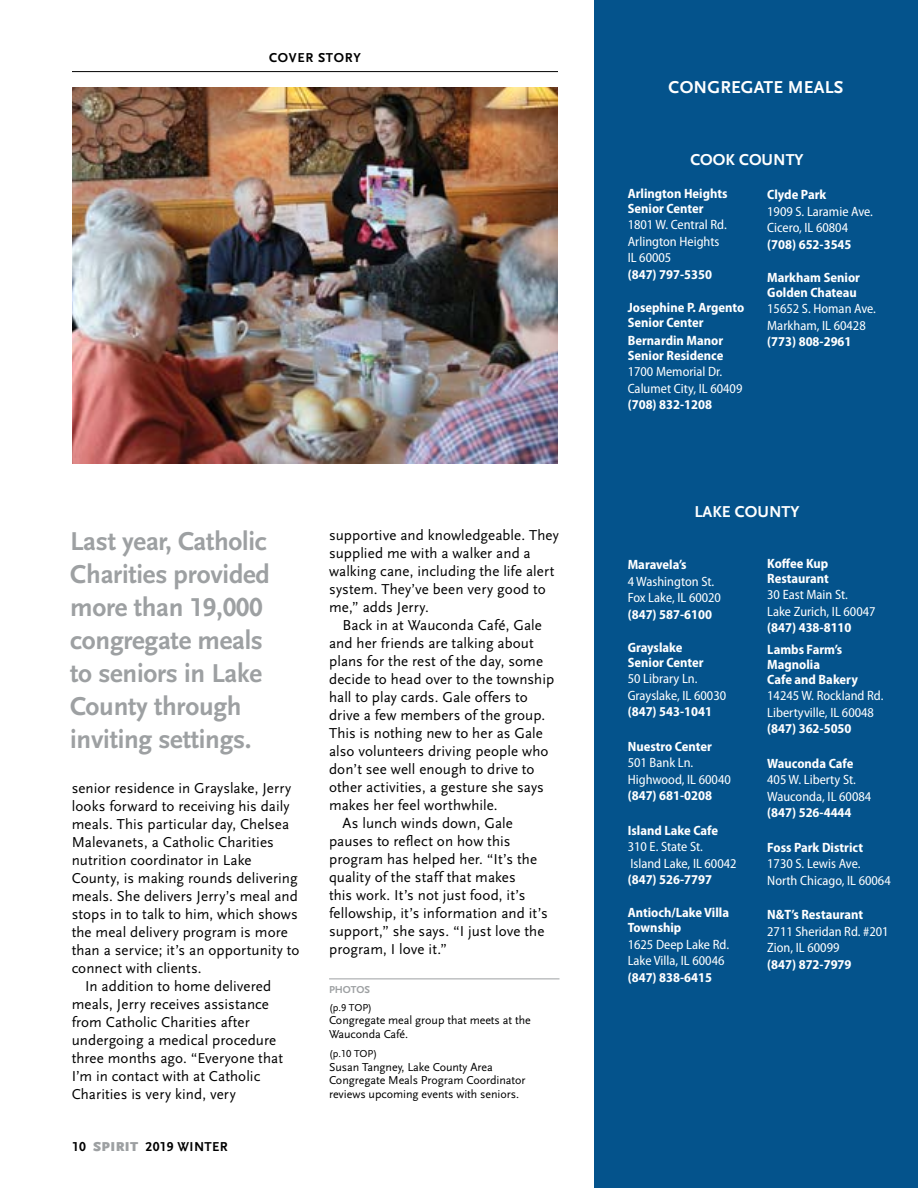
<style>
.page{position:relative;width:918px;height:1188px;background:#fff}
.page>*{position:absolute;margin:0;border:0;box-sizing:border-box;transform-origin:0 0}
.t1{font:700 27px/33px "Scala Sans LF";letter-spacing:-.01em;color:#9da0a2}
.t2{font:700 18px "Scala Sans LF";letter-spacing:.01em;color:#fff}
.t3{font:700 16.5px "Scala Sans LF";color:#fff}
.t4{font:15px/18px "Scala Sans LF";letter-spacing:.005em;color:#000}
.t5{font:700 semi-condensed 13.5px/15px "Myriad Pro";color:#fff}
.t6{font:semi-condensed 13.5px/16.5px "Myriad Pro";color:#fff}
.t7{font:700 13.5px "Scala Sans LF";letter-spacing:.025em;color:#000}
.t8{font:700 13.5px "Scala Sans LF";letter-spacing:.05em;color:#000}
.t9{font:12px/13.5px "Scala Sans LF";letter-spacing:-.005em;color:#000}
.t10{font:10.5px "Scala Sans LF";letter-spacing:-.005em;color:#000}
.t11{font:700 10.5px "Scala Sans LF";letter-spacing:-.005em;color:#9da0a2}
.s1{font-family:"Scala Sans";font-weight:900;color:#9da0a2}
</style>
<div class="page">
<hr style="left:72px;top:71px;width:486px;height:1px;background:#000">
<hr style="left:329px;top:979px;width:231px;height:1px;background:#9da0a2">
<img style="left:72px;top:88px;width:486px;height:376px">
<div style="left:594px;top:0;width:324px;height:1188px;background:#04538c"></div>
<p class="t8" style="left:269px;top:51px;width:93px">COVER STORY</p>
<h1 class="t1" style="left:70px;top:525px;width:201px">Last year, Catholic<br>Charities provided more than 19,000 congregate meals to seniors in Lake<br>County through inviting settings.</h1>
<p class="t4" style="left:72px;top:779px;width:221px">senior residence in Grayslake, Jerry</p>
<p class="t4" style="left:72px;top:797px;width:219px">looks forward to receiving his daily</p>
<p class="t4" style="left:72px;top:815px;width:219px">meals. This particular day, Chelsea</p>
<p class="t4" style="left:72px;top:833px;width:204px">Malevanets, a Catholic Charities</p>
<p class="t4" style="left:72px;top:851px;width:181px">nutrition coordinator in Lake</p>
<p class="t4" style="left:72px;top:869px;width:228px">County, is making rounds delivering</p>
<p class="t4" style="left:72px;top:887px;width:228px">meals. She delivers Jerry’s meal and</p>
<p class="t4" style="left:72px;top:905px;width:228px">stops in to talk to him, which shows</p>
<p class="t4" style="left:72px;top:923px;width:218px">the meal delivery program is more</p>
<p class="t4" style="left:72px;top:941px;width:229px">than a service; it’s an opportunity to</p>
<p class="t4" style="left:72px;top:959px;width:131px">connect with clients.</p>
<p class="t4" style="left:85px;top:977px;width:188px">In addition to home delivered</p>
<p class="t4" style="left:72px;top:995px;width:199px">meals, Jerry receives assistance</p>
<p class="t4" style="left:72px;top:1013px;width:180px">from Catholic Charities after</p>
<p class="t4" style="left:72px;top:1031px;width:206px">undergoing a medical procedure</p>
<p class="t4" style="left:72px;top:1049px;width:213px">three months ago. “Everyone that</p>
<p class="t4" style="left:72px;top:1067px;width:190px">I’m in contact with at Catholic</p>
<p class="t4" style="left:72px;top:1085px;width:166px">Charities is very kind, very</p>
<p class="t7" style="left:72px;top:1139px;width:157px">10 <span class="s1">SPIRIT</span> 2019 WINTER</p>
<p class="t4" style="left:329px;top:526px;width:231px">supportive and knowledgeable. They supplied me with a walker and a walking cane, including the life alert system. They’ve been very good to me,” adds Jerry.</p>
<p class="t4" style="left:343px;top:616px;width:201px">Back in at Wauconda Café, Gale</p>
<p class="t4" style="left:329px;top:634px;width:206px">and her friends are talking about</p>
<p class="t4" style="left:329px;top:652px;width:215px">plans for the rest of the day, some</p>
<p class="t4" style="left:329px;top:670px;width:227px">decide to head over to the township</p>
<p class="t4" style="left:329px;top:688px;width:200px">hall to play cards. Gale offers to</p>
<p class="t4" style="left:329px;top:706px;width:218px">drive a few members of the group.</p>
<p class="t4" style="left:329px;top:724px;width:215px">This is nothing new to her as Gale</p>
<p class="t4" style="left:329px;top:742px;width:221px">also volunteers driving people who</p>
<p class="t4" style="left:329px;top:760px;width:207px">don’t see well enough to drive to</p>
<p class="t4" style="left:329px;top:778px;width:216px">other activities, a gesture she says</p>
<p class="t4" style="left:329px;top:796px;width:170px">makes her feel worthwhile.</p>
<p class="t4" style="left:343px;top:814px;width:172px">As lunch winds down, Gale</p>
<p class="t4" style="left:329px;top:832px;width:183px">pauses to reflect on how this</p>
<p class="t4" style="left:329px;top:850px;width:210px">program has helped her. “It’s the</p>
<p class="t4" style="left:329px;top:868px;width:188px">quality of the staff that makes</p>
<p class="t4" style="left:329px;top:886px;width:198px">this work. It’s not just food, it’s</p>
<p class="t4" style="left:329px;top:904px;width:220px">fellowship, it’s information and it’s</p>
<p class="t4" style="left:329px;top:922px;width:217px">support,” she says. “I just love the</p>
<p class="t4" style="left:329px;top:940px;width:119px">program, I love it.”</p>
<p class="t11" style="left:329px;top:984px;width:42px">PHOTOS</p>
<p class="t10" style="left:329px;top:1002px;width:44px">(p.9 TOP)</p>
<p class="t9" style="left:329px;top:1014px;width:203px">Congregate meal group that meets at the<br>Wauconda Café.</p>
<p class="t10" style="left:329px;top:1048px;width:50px">(p.10 TOP)</p>
<p class="t9" style="left:329px;top:1060px;width:198px">Susan Tangney, Lake County Area<br>Congregate Meals Program Coordinator reviews upcoming events with seniors.</p>
<p class="t2" style="left:669px;top:77px;width:176px">CONGREGATE MEALS</p>
<p class="t3" style="left:690px;top:151px;width:115px">COOK COUNTY</p>
<p class="t5" style="left:628px;top:186px;width:101px">Arlington Heights<br>Senior Center</p>
<p class="t6" style="left:628px;top:217px;width:101px">1801 W. Central Rd.<br>Arlington Heights<br>IL 60005</p>
<p class="t5" style="left:628px;top:267px;width:86px">(847) 797-5350</p>
<p class="t5" style="left:628px;top:300px;width:118px">Josephine P. Argento<br>Senior Center</p>
<p class="t5" style="left:628px;top:333px;width:97px">Bernardin Manor<br>Senior Residence</p>
<p class="t6" style="left:628px;top:364px;width:116px">1700 Memorial Dr.<br>Calumet City, IL 60409</p>
<p class="t5" style="left:628px;top:397px;width:86px">(708) 832-1208</p>
<p class="t5" style="left:767px;top:187px;width:61px">Clyde Park</p>
<p class="t6" style="left:767px;top:203px;width:107px">1909 S. Laramie Ave.<br>Cicero, IL 60804</p>
<p class="t5" style="left:767px;top:237px;width:86px">(708) 652-3545</p>
<p class="t5" style="left:767px;top:270px;width:94px">Markham Senior<br>Golden Chateau</p>
<p class="t6" style="left:767px;top:301px;width:110px">15652 S. Homan Ave.<br>Markham, IL 60428</p>
<p class="t5" style="left:767px;top:334px;width:86px">(773) 808-2961</p>
<p class="t3" style="left:694px;top:502px;width:107px">LAKE COUNTY</p>
<p class="t5" style="left:628px;top:557px;width:60px">Maravela’s</p>
<p class="t6" style="left:628px;top:573px;width:95px">4 Washington St.<br>Fox Lake, IL 60020</p>
<p class="t5" style="left:628px;top:607px;width:86px">(847) 587-6100</p>
<p class="t5" style="left:628px;top:640px;width:78px">Grayslake<br>Senior Center</p>
<p class="t6" style="left:628px;top:671px;width:100px">50 Library Ln.<br>Grayslake, IL 60030</p>
<p class="t5" style="left:628px;top:704px;width:86px">(847) 543-1041</p>
<p class="t5" style="left:628px;top:739px;width:86px">Nuestro Center</p>
<p class="t6" style="left:628px;top:755px;width:105px">501 Bank Ln.<br>Highwood, IL 60040</p>
<p class="t5" style="left:628px;top:788px;width:86px">(847) 681-0208</p>
<p class="t5" style="left:628px;top:823px;width:92px">Island Lake Cafe</p>
<p class="t6" style="left:628px;top:839px;width:110px">310 E. State St.<br>Island Lake, IL 60042</p>
<p class="t5" style="left:628px;top:872px;width:86px">(847) 526-7797</p>
<p class="t5" style="left:628px;top:905px;width:103px">Antioch/Lake Villa<br>Township</p>
<p class="t6" style="left:628px;top:936px;width:103px">1625 Deep Lake Rd.<br>Lake Villa, IL 60046</p>
<p class="t5" style="left:628px;top:970px;width:86px">(847) 838-6415</p>
<p class="t5" style="left:767px;top:556px;width:63px">Koffee Kup<br>Restaurant</p>
<p class="t6" style="left:767px;top:587px;width:110px">30 East Main St.<br>Lake Zurich, IL 60047</p>
<p class="t5" style="left:767px;top:617px;width:86px;line-height:21.8px">(847) 438-8110<br>Lambs Farm’s</p>
<p class="t5" style="left:767px;top:657px;width:92px">Magnolia<br>Cafe and Bakery</p>
<p class="t6" style="left:767px;top:688px;width:118px">14245 W. Rockland Rd.<br>Libertyville, IL 60048</p>
<p class="t5" style="left:767px;top:722px;width:86px">(847) 362-5050</p>
<p class="t5" style="left:767px;top:756px;width:88px">Wauconda Cafe</p>
<p class="t6" style="left:767px;top:772px;width:106px">405 W. Liberty St.<br>Wauconda, IL 60084</p>
<p class="t5" style="left:767px;top:806px;width:86px">(847) 526-4444</p>
<p class="t5" style="left:767px;top:840px;width:97px">Foss Park District</p>
<p class="t6" style="left:767px;top:856px;width:125px">1730 S. Lewis Ave.<br>North Chicago, IL 60064</p>
<p class="t5" style="left:767px;top:908px;width:97px">N&amp;T’s Restaurant</p>
<p class="t6" style="left:767px;top:923px;width:123px">2711 Sheridan Rd. #201<br>Zion, IL 60099</p>
<p class="t5" style="left:767px;top:957px;width:86px">(847) 872-7979</p>
</div>
